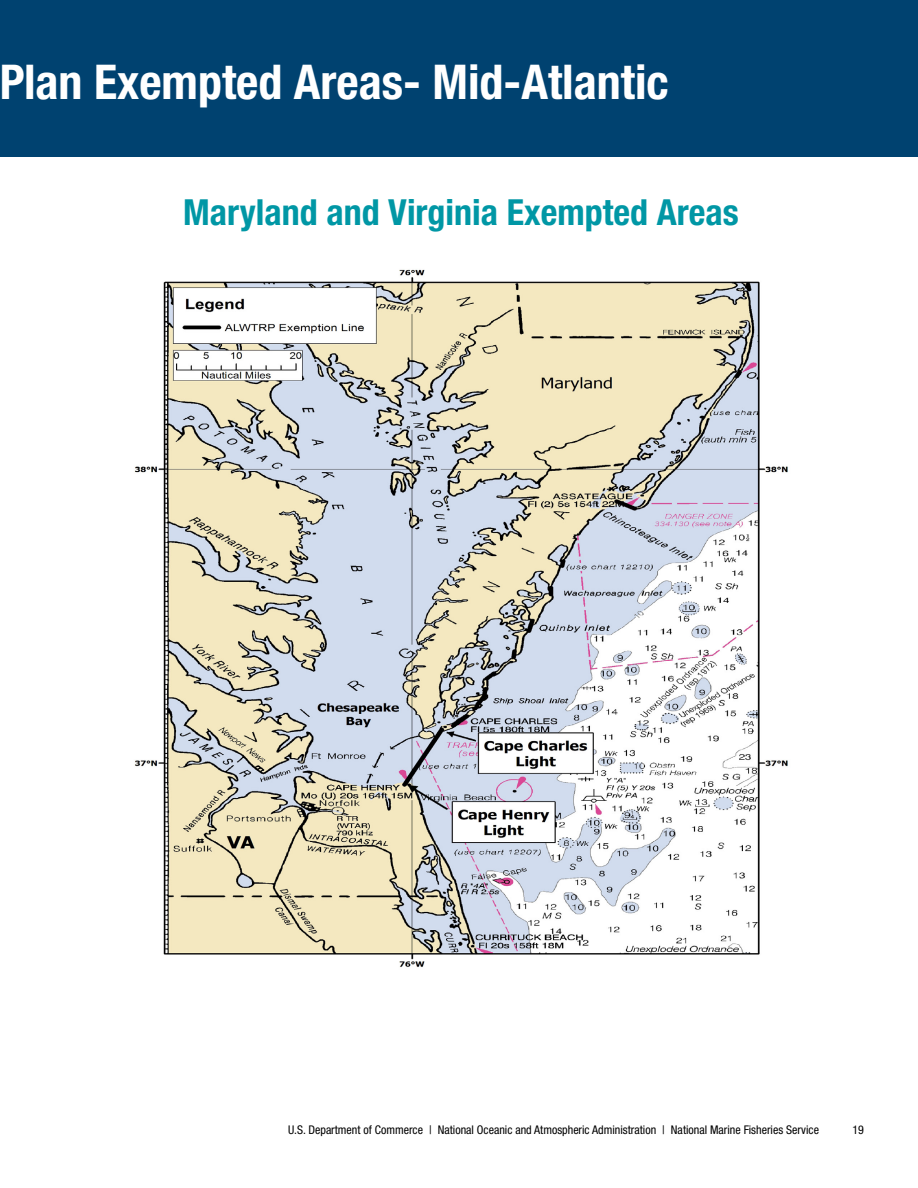
<style>
.page{position:relative;width:918px;height:1188px;background:#fff}
.page>*{position:absolute;margin:0;border:0;box-sizing:border-box;transform-origin:0 0}
.t1{font:700 condensed 48px "Helvetica Neue LT Std";color:#fff}
.t2{font:700 condensed 36px "Helvetica Neue LT Std";color:#0097a5}
.t3{font:condensed 12px "Helvetica Neue LT Std";color:#000}
</style>
<div class="page">
<div style="left:0;top:0;width:918px;height:157px;background:#004270"></div>
<img style="left:134px;top:269px;width:654px;height:698px">
<h1 class="t1" style="left:-1px;top:53px;width:671px">Plan Exempted Areas- Mid-Atlantic</h1>
<h2 class="t2" style="left:183px;top:190px;width:557px">Maryland and Virginia Exempted Areas</h2>
<p class="t3" style="left:288px;top:1123px;width:532px">U.S. Department of Commerce | National Oceanic and Atmospheric Administration | National Marine Fisheries Service</p>
<p class="t3" style="left:852px;top:1123px;width:13px">19</p>
</div>
